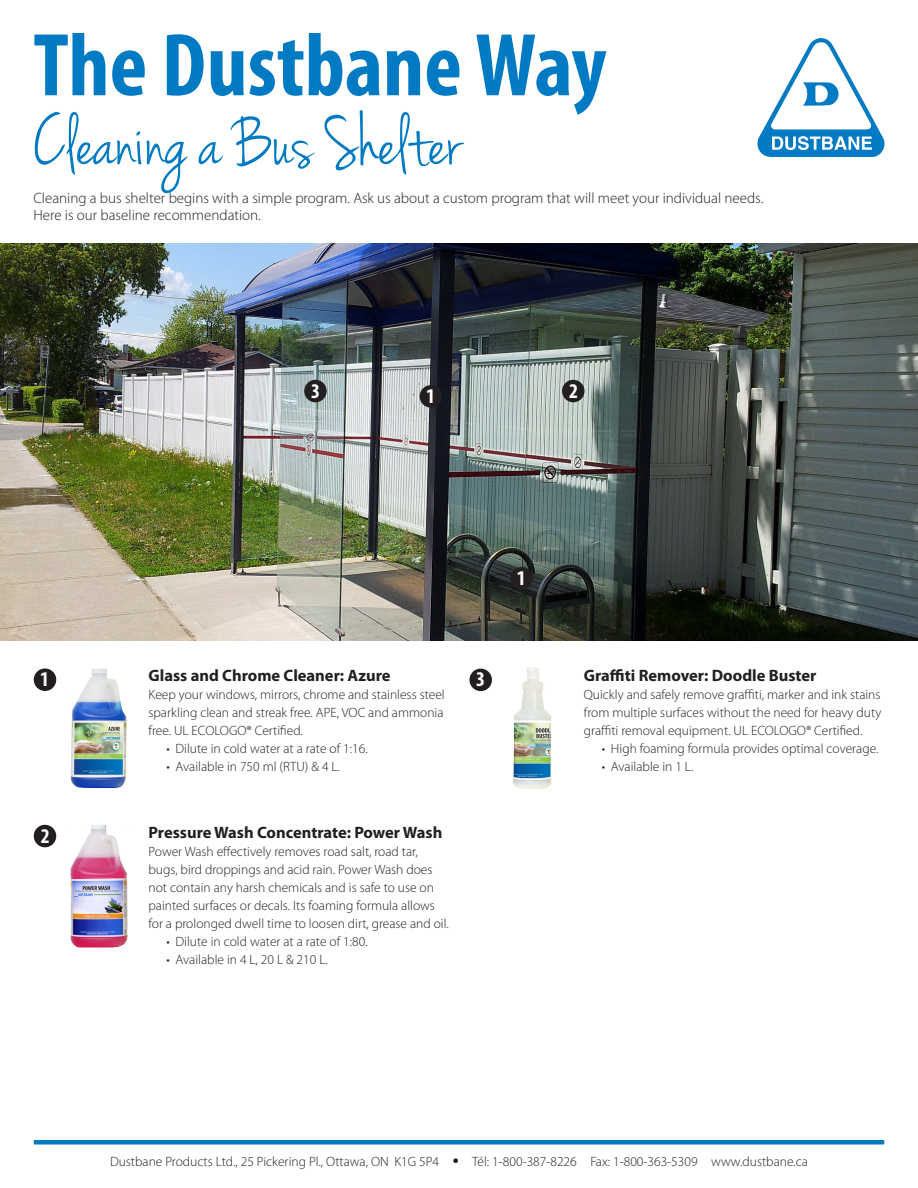
<style>
.page{position:relative;width:918px;height:1188px;background:#fff}
.page>*{position:absolute;margin:0;border:0;box-sizing:border-box;transform-origin:0 0}
.DB_Way{font:700 condensed 90px "Myriad Pro";color:#007ac2}
.Sub_Header_Jenna_Sue{font:75px "Jenna Sue";color:#007ac2}
.numbers{font:700 condensed 21px "Myriad Pro";color:#fff}
.subtitle_Myriad_Bold{font:700 16.5px "Myriad Pro";color:#231f20}
.Subtitle_-_Header{font:300 15px/16.5px "Myriad Pro";color:#231f20}
.Body_text_Myriad_Reg{font:300 13.5px/18px "Myriad Pro";color:#231f20;text-align:justify}
.bullet_list{font:300 13.5px "Myriad Pro";color:#231f20}
.s1{font-weight:900;font-size:16.5px}
</style>
<div class="page">
<hr style="left:34px;top:1140px;width:850px;height:4px;background:#007ac2">
<svg style="left:757px;top:38px;width:128px;height:119px"></svg>
<img style="left:0;top:244px;width:918px;height:396px">
<div style="left:420px;top:385px;width:22px;height:23px;background:#231f20;border-radius:50%"></div>
<div style="left:510px;top:567px;width:23px;height:23px;background:#231f20;border-radius:50%"></div>
<div style="left:304px;top:380px;width:23px;height:22px;background:#231f20;border-radius:50%"></div>
<div style="left:562px;top:380px;width:23px;height:22px;background:#231f20;border-radius:50%"></div>
<div style="left:34px;top:668px;width:22px;height:23px;background:#231f20;border-radius:50%"></div>
<div style="left:34px;top:825px;width:22px;height:22px;background:#231f20;border-radius:50%"></div>
<img style="left:70px;top:668px;width:57px;height:121px">
<img style="left:513px;top:667px;width:39px;height:122px">
<div style="left:469px;top:669px;width:23px;height:22px;background:#231f20;border-radius:50%"></div>
<img style="left:53px;top:825px;width:75px;height:123px">
<p class="DB_Way" style="left:33px;top:9px;width:575px">The Dustbane Way</p>
<p class="Sub_Header_Jenna_Sue" style="left:33px;top:99px;width:430px">Cleaning a Bus Shelter</p>
<p class="Subtitle_-_Header" style="left:33px;top:190px;width:731px">Cleaning a bus shelter begins with a simple program. Ask us about a custom program that will meet your individual needs.<br>Here is our baseline recommendation.</p>
<p class="numbers" style="left:311px;top:377px;width:10px">3</p>
<p class="numbers" style="left:569px;top:377px;width:10px">2</p>
<p class="numbers" style="left:426px;top:383px;width:10px">1</p>
<p class="numbers" style="left:40px;top:666px;width:10px">1</p>
<p class="subtitle_Myriad_Bold" style="left:148px;top:664px;width:244px">Glass and Chrome Cleaner: Azure</p>
<p class="Body_text_Myriad_Reg" style="left:148px;top:685px;width:298px">Keep your windows, mirrors, chrome and stainless steel sparkling clean and streak free. APE, VOC and ammonia free. UL ECOLOGO® Certified.</p>
<p class="bullet_list" style="left:166px;top:740px;width:203px">• Dilute in cold water at a rate of 1:16.</p>
<p class="bullet_list" style="left:166px;top:758px;width:175px">• Available in 750 ml (RTU) &amp; 4 L.</p>
<p class="numbers" style="left:41px;top:822px;width:10px">2</p>
<p class="subtitle_Myriad_Bold" style="left:148px;top:821px;width:295px">Pressure Wash Concentrate: Power Wash</p>
<p class="Body_text_Myriad_Reg" style="left:148px;top:842px;width:302px;text-align:left">Power Wash effectively removes road salt, road tar, bugs, bird droppings and acid rain. Power Wash does not contain any harsh chemicals and is safe to use on painted surfaces or decals. Its foaming formula allows for a prolonged dwell time to loosen dirt, grease and oil.</p>
<p class="bullet_list" style="left:166px;top:933px;width:203px">• Dilute in cold water at a rate of 1:80.</p>
<p class="bullet_list" style="left:166px;top:951px;width:163px">• Available in 4 L, 20 L &amp; 210 L.</p>
<p class="numbers" style="left:476px;top:666px;width:10px">3</p>
<p class="numbers" style="left:517px;top:565px;width:10px">1</p>
<p class="subtitle_Myriad_Bold" style="left:584px;top:664px;width:234px">Graffiti Remover: Doodle Buster</p>
<p class="Body_text_Myriad_Reg" style="left:584px;top:685px;width:299px">Quickly and safely remove graffiti, marker and ink stains from multiple surfaces without the need for heavy duty graffiti removal equipment. UL ECOLOGO® Certified.</p>
<p class="bullet_list" style="left:602px;top:740px;width:278px">• High foaming formula provides optimal coverage.</p>
<p class="bullet_list" style="left:602px;top:758px;width:93px">• Available in 1 L.</p>
<p class="Body_text_Myriad_Reg" style="left:110px;top:1153px;width:699px">Dustbane Products Ltd., 25 Pickering Pl., Ottawa, ON K1G 5P4 <span class="s1">•</span> Tél: 1-800-387-8226 Fax: 1-800-363-5309 www.dustbane.ca</p>
</div>
